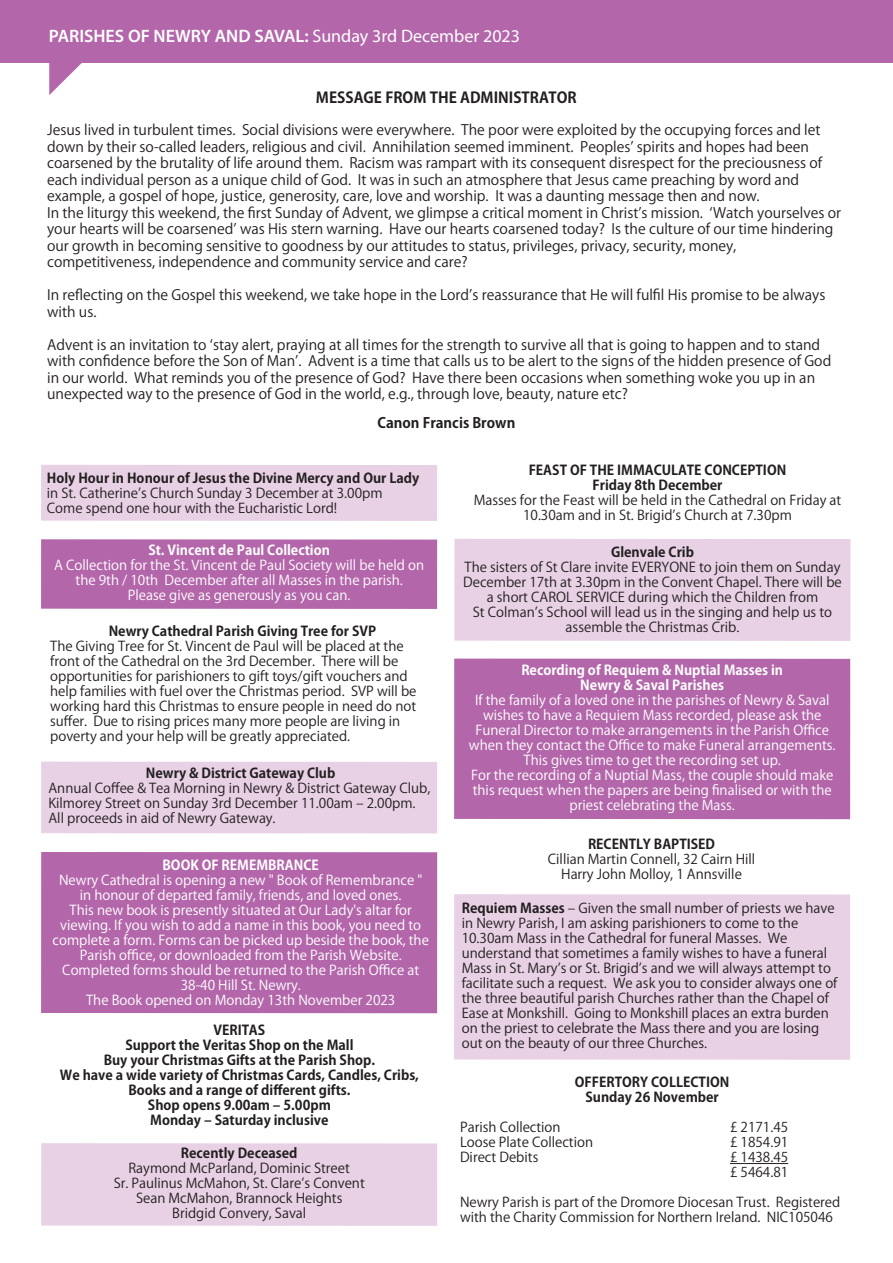
<style>
.page{position:relative;width:893px;height:1263px;background:#fff}
.page>*{position:absolute;margin:0;border:0;box-sizing:border-box;transform-origin:0 0}
.t1{font:600 18.45px "Myriad Pro";color:#fff}
.t2{font:600 18px "Myriad Pro";color:#fff}
.t3{font:700 15px "Koz Go Pro";color:#231f20}
.t4{font:14.25px/16.5px "Koz Go Pro";color:#231f20}
.t5{font:700 14.25px "Koz Go Pro";color:#231f20}
.t6{font:13.5px/15px "Koz Go Pro";color:#231f20}
.t7{font:13.5px/15px "Koz Go Pro";color:#fff;text-align:center}
.t8{font:700 13.5px/15px "Koz Go Pro";color:#231f20;text-align:center}
.t9{font:700 13.5px/15px "Koz Go Pro";color:#fff;text-align:center}
.s1{font-weight:400}
.s2{font-weight:700}
</style>
<div class="page">
<div style="left:0;top:0;width:893px;height:62px;background:#b367aa"></div>
<svg style="left:49px;top:62px;width:39px;height:33px"></svg>
<div style="left:41px;top:1143px;width:396px;height:83px;background:#e8d1e5"></div>
<div style="left:454px;top:659px;width:396px;height:160px;background:#b367aa"></div>
<div style="left:41px;top:465px;width:396px;height:56px;background:#e8d1e5"></div>
<div style="left:454px;top:539px;width:396px;height:102px;background:#e8d1e5"></div>
<div style="left:41px;top:852px;width:396px;height:161px;background:#b367aa"></div>
<hr style="left:730px;top:1163px;width:58px;height:1px;background:#231f20">
<div style="left:41px;top:539px;width:396px;height:70px;background:#b367aa"></div>
<div style="left:41px;top:762px;width:396px;height:71px;background:#e8d1e5"></div>
<div style="left:454px;top:894px;width:396px;height:166px;background:#e8d1e5"></div>
<h1 class="t1" style="left:49px;top:24px;width:344px">SEAPATRICK PARISH: <span class="s1">Sunday 17th May 2015</span></h1>
<h2 class="t2" style="left:49px;top:24px;width:473px">PARISHES OF NEWRY AND SAVAL: <span class="s1">Sunday 3rd December 2023</span></h2>
<p class="t3" style="left:316px;top:88px;width:262px">MESSAGE FROM THE ADMINISTRATOR</p>
<p class="t4" style="left:47px;top:122px;width:795px">Jesus lived in turbulent times. Social divisions were everywhere. The poor were exploited by the occupying forces and let down by their so-called leaders, religious and civil. Annihilation seemed imminent. Peoplesʼ spirits and hopes had been coarsened by the brutality of life around them. Racism was rampart with its consequent disrespect for the preciousness of each individual person as a unique child of God. It was in such an atmosphere that Jesus came preaching by word and example, a gospel of hope, justice, generosity, care, love and worship. It was a daunting message then and now.<br>In the liturgy this weekend, the first Sunday of Advent, we glimpse a critical moment in Christʼs mission. ʻWatch yourselves or your hearts will be coarsenedʼ was His stern warning. Have our hearts coarsened today? Is the culture of our time hindering our growth in becoming sensitive to goodness by our attitudes to status, privileges, privacy, security, money, competitiveness, independence and community service and care?</p>
<p class="t4" style="left:47px;top:287px;width:780px">In reflecting on the Gospel this weekend, we take hope in the Lordʼs reassurance that He will fulfil His promise to be always with us.</p>
<p class="t4" style="left:47px;top:337px;width:786px">Advent is an invitation to ʻstay alert, praying at all times for the strength to survive all that is going to happen and to stand with confidence before the Son of Manʼ. Advent is a time that calls us to be alert to the signs of the hidden presence of God in our world. What reminds you of the presence of God? Have there been occasions when something woke you up in an unexpected way to the presence of God in the world, e.g., through love, beauty, nature etc?</p>
<p class="t5" style="left:377px;top:414px;width:139px">Canon Francis Brown</p>
<p class="t8" style="left:47px;top:471px;width:374px">Holy Hour in Honour of Jesus the Divine Mercy and Our Lady</p>
<p class="t6" style="left:47px;top:486px;width:337px">in St. Catherineʼs Church Sunday 3 December at 3.00pm<br>Come spend one hour with the Eucharistic Lord!</p>
<p class="t9" style="left:148px;top:543px;width:183px">St. Vincent de Paul Collection</p>
<p class="t7" style="left:54px;top:557px;width:371px">A Collection for the St. Vincent de Paul Society will be held on the 9th / 10th December after all Masses in the parish.<br>Please give as generously as you can.</p>
<p class="t8" style="left:109px;top:625px;width:269px">Newry Cathedral Parish Giving Tree for SVP</p>
<p class="t6" style="left:50px;top:639px;width:368px">The Giving Tree for St. Vincent de Paul will be placed at the front of the Cathedral on the 3rd December. There will be opportunities for parishioners to gift toys/gift vouchers and help families with fuel over the Christmas period. SVP will be working hard this Christmas to ensure people in need do not suffer. Due to rising prices many more people are living in poverty and your help will be greatly appreciated.</p>
<p class="t8" style="left:146px;top:767px;width:191px">Newry &amp; District Gateway Club</p>
<p class="t6" style="left:48px;top:781px;width:383px">Annual Coffee &amp; Tea Morning in Newry &amp; District Gateway Club,<br>Kilmorey Street on Sunday 3rd December 11.00am ‒ 2.00pm.<br>All proceeds in aid of Newry Gateway.</p>
<p class="t9" style="left:163px;top:859px;width:158px">BOOK OF REMEMBRANCE</p>
<p class="t7" style="left:53px;top:873px;width:378px">Newry Cathedral is opening a new " Book of Remembrance " in honour of departed family, friends, and loved ones.<br>This new book is presently situated at Our Lady's altar for viewing. If you wish to add a name in this book, you need to complete a form. Forms can be picked up beside the book, the Parish office, or downloaded from the Parish Website.<br>Completed forms should be returned to the Parish Office at 38-40 Hill St. Newry.<br>The Book opened on Monday 13th November 2023</p>
<p class="t8" style="left:60px;top:1023px;width:361px">VERITAS<br>Support the Veritas Shop on the Mall<br>Buy your Christmas Gifts at the Parish Shop.<br>We have a wide variety of Christmas Cards, Candles, Cribs, Books and a range of different gifts.<br>Shop opens 9.00am ‒ 5.00pm<br>Monday ‒ Saturday inclusive</p>
<p class="t8" style="left:181px;top:1147px;width:118px">Recently Deceased</p>
<p class="t6" style="left:114px;top:1161px;width:253px;text-align:center">Raymond McParland, Dominic Street<br>Sr. Paulinus McMahon, St. Clareʼs Convent Sean McMahon, Brannock Heights Bridgid Convery, Saval</p>
<p class="t8" style="left:529px;top:464px;width:259px">FEAST OF THE IMMACULATE CONCEPTION<br>Friday 8th December</p>
<p class="t6" style="left:474px;top:493px;width:369px;text-align:center">Masses for the Feast will be held in the Cathedral on Friday at<br>10.30am and in St. Brigidʼs Church at 7.30pm</p>
<p class="t8" style="left:611px;top:545px;width:84px">Glenvale Crib</p>
<p class="t6" style="left:463px;top:560px;width:380px;text-align:center">The sisters of St Clare invite EVERYONE to join them on Sunday December 17th at 3.30pm in the Convent Chapel. There will be a short CAROL SERVICE during which the Children from<br>St Colmanʼs School will lead us in the singing and help us to assemble the Christmas Crib.</p>
<p class="t9" style="left:521px;top:664px;width:263px">Recording of Requiem &amp; Nuptial Masses in<br>Newry &amp; Saval Parishes</p>
<p class="t7" style="left:469px;top:693px;width:368px">If the family of a loved one in the parishes of Newry &amp; Saval wishes to have a Requiem Mass recorded, please ask the Funeral Director to make arrangements in the Parish Office when they contact the Office to make Funeral arrangements.<br>This gives time to get the recording set up.<br>For the recording of a Nuptial Mass, the couple should make this request when the papers are being finalised or with the priest celebrating the Mass.</p>
<p class="t8" style="left:588px;top:837px;width:129px">RECENTLY BAPTISED</p>
<p class="t6" style="left:548px;top:852px;width:209px;text-align:center">Cillian Martin Connell, 32 Cairn Hill<br>Harry John Molloy, 1 Annsville</p>
<p class="t6" style="left:462px;top:900px;width:377px"><span class="s2">Requiem Masses</span> ‒ Given the small number of priests we have in Newry Parish, I am asking parishioners to come to the 10.30am Mass in the Cathedral for funeral Masses. We understand that sometimes a family wishes to have a funeral Mass in St. Maryʼs or St. Brigidʼs and we will always attempt to facilitate such a request. We ask you to consider always one of the three beautiful parish Churches rather than the Chapel of Ease at Monkshill. Going to Monkshill places an extra burden on the priest to celebrate the Mass there and you are losing out on the beauty of our three Churches.</p>
<p class="t8" style="left:575px;top:1075px;width:156px">OFFERTORY COLLECTION<br>Sunday 26 November</p>
<p class="t6" style="left:460px;top:1120px;width:102px">Parish Collection</p>
<p class="t6" style="left:730px;top:1120px;width:60px">£ 2171.45</p>
<p class="t6" style="left:460px;top:1135px;width:135px">Loose Plate Collection</p>
<p class="t6" style="left:730px;top:1135px;width:60px">£ 1854.91</p>
<p class="t6" style="left:460px;top:1150px;width:80px">Direct Debits</p>
<p class="t6" style="left:730px;top:1150px;width:60px">£ 1438.45 £ 5464.81</p>
<p class="t6" style="left:460px;top:1195px;width:382px">Newry Parish is part of the Dromore Diocesan Trust. Registered with the Charity Commission for Northern Ireland. NIC105046</p>
</div>
